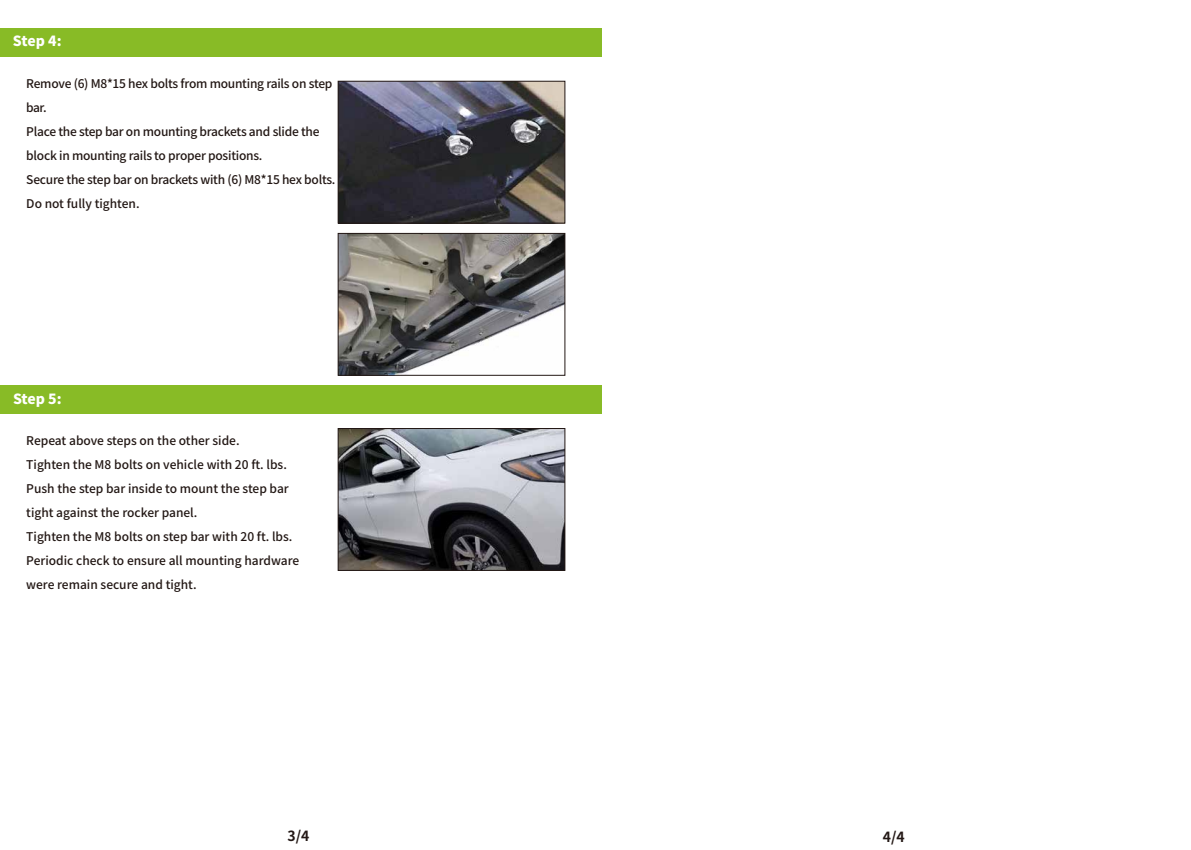
<style>
.page{position:relative;width:1191px;height:850px;background:#fff}
.page>*{position:absolute;margin:0;border:0;box-sizing:border-box;transform-origin:0 0}
.t1{font:800 14px "Source Han Sans CN";letter-spacing:-.02em;color:#fff}
.t2{font:700 14px "Source Han Sans CN";color:#231815}
.t3{font:500 12px/24px "Source Han Sans CN";letter-spacing:-.01em;color:#231815}
</style>
<div class="page">
<div style="left:0;top:28px;width:602px;height:29px;background:#88bb26"></div>
<img style="left:340px;top:83px;width:223px;height:138px">
<div style="left:338px;top:81px;width:227px;height:142px;border:1px solid #231815"></div>
<img style="left:340px;top:235px;width:223px;height:138px">
<div style="left:338px;top:233px;width:227px;height:142px;border:1px solid #231815"></div>
<div style="left:0;top:385px;width:602px;height:29px;background:#88bb26"></div>
<img style="left:340px;top:430px;width:223px;height:138px">
<div style="left:338px;top:428px;width:227px;height:142px;border:1px solid #231815"></div>
<p class="t1" style="left:13px;top:33px;width:50px">Step 4:</p>
<p class="t3" style="left:26px;top:71px;width:311px">Remove (6) M8*15 hex bolts from mounting rails on step bar.<br>Place the step bar on mounting brackets and slide the block in mounting rails to proper positions.<br>Secure the step bar on brackets with (6) M8*15 hex bolts.<br>Do not fully tighten.</p>
<p class="t1" style="left:13px;top:390px;width:50px">Step 5:</p>
<p class="t3" style="left:26px;top:428px;width:275px">Repeat above steps on the other side.<br>Tighten the M8 bolts on vehicle with 20 ft. lbs.<br>Push the step bar inside to mount the step bar tight against the rocker panel.<br>Tighten the M8 bolts on step bar with 20 ft. lbs.<br>Periodic check to ensure all mounting hardware were remain secure and tight.</p>
<p class="t2" style="left:288px;top:827px;width:23px">3/4</p>
<p class="t2" style="left:883px;top:828px;width:23px">4/4</p>
</div>
